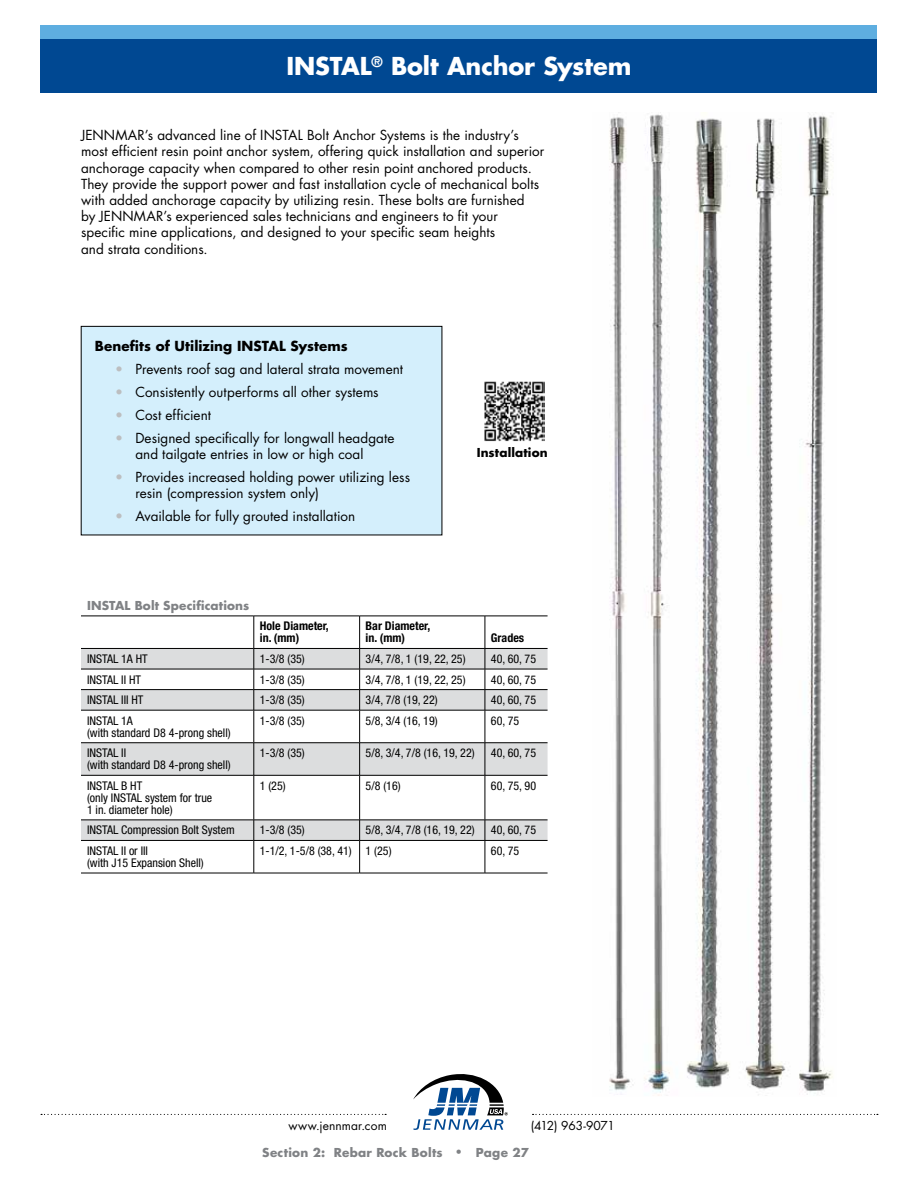
<style>
.page{position:relative;width:918px;height:1188px;background:#fff}
.page>*{position:absolute;margin:0;border:0;box-sizing:border-box;transform-origin:0 0}
.t1{font:700 24px "Futura Std";letter-spacing:-.005em;color:#fff}
.t2{font:13.5px/16.2px "Futura Std";letter-spacing:.005em;color:#000}
.t3{font:700 13.5px "Futura Std";letter-spacing:.005em;color:#000}
.t4{font:condensed 12px/12px "Helvetica Neue LT Std";color:#000}
.t5{font:700 12px "Futura Std";letter-spacing:.015em;color:#808285}
.t6{font:700 condensed 12px/12px "Helvetica Neue LT Std";color:#000}
.t7{font:12px "Futura Std";letter-spacing:.005em;color:#000}
.t8{font:12px "Futura Std";letter-spacing:-.03em;color:#000}
.t9{font:700 12px "Futura Std";letter-spacing:.01em;color:#000}
.s1{color:#bcbec0}
.s2{font-family:"Helvetica Neue LT Std";font-weight:400}
</style>
<div class="page">
<div style="left:40px;top:25px;width:838px;height:68px;background:#004892"></div>
<svg style="left:413px;top:1074px;width:95px;height:56px"></svg>
<svg style="left:41px;top:1114px;width:345px;height:1px"></svg>
<svg style="left:533px;top:1114px;width:345px;height:1px"></svg>
<div style="left:40px;top:25px;width:838px;height:14px;background:#5eaee0"></div>
<img style="left:609px;top:112px;width:224px;height:984px">
<img style="left:484px;top:381px;width:60px;height:61px">
<svg style="left:81px;top:649px;width:467px;height:191px"></svg>
<hr style="left:81px;top:616px;width:173px;height:1px;background:#000">
<hr style="left:254px;top:616px;width:106px;height:1px;background:#000">
<hr style="left:254px;top:616px;width:1px;height:32px;background:#000">
<hr style="left:360px;top:616px;width:125px;height:1px;background:#000">
<hr style="left:359px;top:616px;width:1px;height:32px;background:#000">
<hr style="left:485px;top:616px;width:63px;height:1px;background:#000">
<hr style="left:485px;top:616px;width:1px;height:32px;background:#000">
<hr style="left:81px;top:648px;width:173px;height:1px;background:#000">
<hr style="left:254px;top:648px;width:106px;height:1px;background:#000">
<hr style="left:360px;top:648px;width:125px;height:1px;background:#000">
<hr style="left:485px;top:648px;width:63px;height:1px;background:#000">
<hr style="left:81px;top:669px;width:173px;height:1px;background:#000">
<hr style="left:254px;top:669px;width:106px;height:1px;background:#000">
<hr style="left:360px;top:669px;width:125px;height:1px;background:#000">
<hr style="left:485px;top:669px;width:63px;height:1px;background:#000">
<hr style="left:81px;top:689px;width:173px;height:1px;background:#000">
<hr style="left:254px;top:689px;width:106px;height:1px;background:#000">
<svg style="left:254px;top:649px;width:1px;height:61px"></svg>
<hr style="left:360px;top:689px;width:125px;height:1px;background:#000">
<svg style="left:359px;top:649px;width:1px;height:61px"></svg>
<hr style="left:485px;top:689px;width:63px;height:1px;background:#000">
<svg style="left:485px;top:649px;width:1px;height:61px"></svg>
<hr style="left:81px;top:710px;width:173px;height:1px;background:#000">
<hr style="left:254px;top:710px;width:106px;height:1px;background:#000">
<hr style="left:254px;top:710px;width:1px;height:33px;background:#000">
<hr style="left:360px;top:710px;width:125px;height:1px;background:#000">
<hr style="left:359px;top:710px;width:1px;height:33px;background:#000">
<hr style="left:485px;top:710px;width:63px;height:1px;background:#000">
<hr style="left:485px;top:710px;width:1px;height:33px;background:#000">
<hr style="left:81px;top:742px;width:173px;height:1px;background:#000">
<hr style="left:254px;top:742px;width:106px;height:1px;background:#000">
<hr style="left:254px;top:743px;width:1px;height:32px;background:#000">
<hr style="left:360px;top:742px;width:125px;height:1px;background:#000">
<hr style="left:359px;top:743px;width:1px;height:32px;background:#000">
<hr style="left:485px;top:742px;width:63px;height:1px;background:#000">
<hr style="left:485px;top:743px;width:1px;height:32px;background:#000">
<hr style="left:81px;top:775px;width:173px;height:1px;background:#000">
<hr style="left:254px;top:775px;width:106px;height:1px;background:#000">
<hr style="left:254px;top:775px;width:1px;height:45px;background:#000">
<hr style="left:360px;top:775px;width:125px;height:1px;background:#000">
<hr style="left:359px;top:775px;width:1px;height:45px;background:#000">
<hr style="left:485px;top:775px;width:63px;height:1px;background:#000">
<hr style="left:485px;top:775px;width:1px;height:45px;background:#000">
<hr style="left:81px;top:820px;width:173px;height:1px;background:#000">
<hr style="left:254px;top:820px;width:106px;height:1px;background:#000">
<svg style="left:254px;top:820px;width:1px;height:20px"></svg>
<hr style="left:360px;top:820px;width:125px;height:1px;background:#000">
<svg style="left:359px;top:820px;width:1px;height:20px"></svg>
<hr style="left:485px;top:820px;width:63px;height:1px;background:#000">
<svg style="left:485px;top:820px;width:1px;height:20px"></svg>
<hr style="left:81px;top:840px;width:173px;height:1px;background:#000">
<hr style="left:254px;top:840px;width:106px;height:1px;background:#000">
<hr style="left:254px;top:841px;width:1px;height:32px;background:#000">
<hr style="left:360px;top:840px;width:125px;height:1px;background:#000">
<hr style="left:359px;top:841px;width:1px;height:32px;background:#000">
<hr style="left:485px;top:840px;width:63px;height:1px;background:#000">
<hr style="left:485px;top:841px;width:1px;height:32px;background:#000">
<hr style="left:81px;top:873px;width:173px;height:1px;background:#000">
<hr style="left:254px;top:873px;width:106px;height:1px;background:#000">
<hr style="left:360px;top:873px;width:125px;height:1px;background:#000">
<hr style="left:485px;top:873px;width:63px;height:1px;background:#000">
<div style="left:81px;top:326px;width:361px;height:209px;background:#d4effc"></div>
<div style="left:81px;top:326px;width:361px;height:209px;border:1px solid #000"></div>
<h1 class="t1" style="left:287px;top:50px;width:346px">INSTAL<sup>®</sup> Bolt Anchor System</h1>
<p class="t2" style="left:81px;top:127px;width:465px">JENNMAR’s advanced line of INSTAL Bolt Anchor Systems is the industry’s most efficient resin point anchor system, offering quick installation and superior anchorage capacity when compared to other resin point anchored products.<br>They provide the support power and fast installation cycle of mechanical bolts with added anchorage capacity by utilizing resin. These bolts are furnished<br>by JENNMAR’s experienced sales technicians and engineers to fit your specific mine applications, and designed to your specific seam heights<br>and strata conditions.</p>
<p class="t3" style="left:95px;top:337px;width:254px">Benefits of Utilizing INSTAL Systems</p>
<p class="t2" style="left:115px;top:361px;width:290px"><span class="s1">•</span> Prevents roof sag and lateral strata movement</p>
<p class="t2" style="left:115px;top:384px;width:265px"><span class="s1">•</span> Consistently outperforms all other systems</p>
<p class="t2" style="left:115px;top:407px;width:97px"><span class="s1">•</span> Cost efficient</p>
<p class="t2" style="left:135px;top:430px;width:261px;text-indent:-20px"><span class="s1">•</span> Designed specifically for longwall headgate and tailgate entries in low or high coal</p>
<p class="t2" style="left:135px;top:469px;width:276px;text-indent:-20px"><span class="s1">•</span> Provides increased holding power utilizing less resin (compression system only)</p>
<p class="t2" style="left:115px;top:508px;width:242px"><span class="s1">•</span> Available for fully grouted installation</p>
<p class="t5" style="left:87px;top:597px;width:164px">INSTAL Bolt Specifications</p>
<p class="t9" style="left:477px;top:444px;width:73px">Installation</p>
<p class="t6" style="left:260px;top:620px;width:71px">Hole Diameter, in. (mm)</p>
<p class="t6" style="left:366px;top:620px;width:66px">Bar Diameter, in. (mm)</p>
<p class="t6" style="left:491px;top:632px;width:35px">Grades</p>
<p class="t4" style="left:87px;top:653px;width:62px">INSTAL 1A HT</p>
<p class="t4" style="left:260px;top:653px;width:47px">1-3/8 (35)</p>
<p class="t4" style="left:366px;top:653px;width:101px">3/4, 7/8, 1 (19, 22, 25)</p>
<p class="t4" style="left:491px;top:653px;width:47px">40, 60, 75</p>
<p class="t4" style="left:87px;top:673px;width:55px">INSTAL II HT</p>
<p class="t4" style="left:260px;top:673px;width:47px">1-3/8 (35)</p>
<p class="t4" style="left:366px;top:673px;width:101px">3/4, 7/8, 1 (19, 22, 25)</p>
<p class="t4" style="left:491px;top:673px;width:47px">40, 60, 75</p>
<p class="t4" style="left:87px;top:694px;width:58px">INSTAL III HT</p>
<p class="t4" style="left:260px;top:694px;width:47px">1-3/8 (35)</p>
<p class="t4" style="left:366px;top:694px;width:74px">3/4, 7/8 (19, 22)</p>
<p class="t4" style="left:491px;top:694px;width:47px">40, 60, 75</p>
<p class="t4" style="left:87px;top:714px;width:145px">INSTAL 1A<br>(with standard D8 4-prong shell)</p>
<p class="t4" style="left:260px;top:714px;width:47px">1-3/8 (35)</p>
<p class="t4" style="left:366px;top:714px;width:74px">5/8, 3/4 (16, 19)</p>
<p class="t4" style="left:491px;top:714px;width:30px">60, 75</p>
<p class="t4" style="left:87px;top:747px;width:145px">INSTAL II<br>(with standard D8 4-prong shell)</p>
<p class="t4" style="left:260px;top:747px;width:47px">1-3/8 (35)</p>
<p class="t4" style="left:366px;top:747px;width:111px">5/8, 3/4, 7/8 (16, 19, 22)</p>
<p class="t4" style="left:491px;top:747px;width:47px">40, 60, 75</p>
<p class="t4" style="left:87px;top:780px;width:127px">INSTAL B HT<br>(only INSTAL system for true<br>1 in. diameter hole)</p>
<p class="t4" style="left:260px;top:780px;width:27px">1 (25)</p>
<p class="t4" style="left:366px;top:780px;width:37px">5/8 (16)</p>
<p class="t4" style="left:491px;top:780px;width:47px">60, 75, 90</p>
<p class="t4" style="left:87px;top:824px;width:149px">INSTAL Compression Bolt System</p>
<p class="t4" style="left:260px;top:824px;width:47px">1-3/8 (35)</p>
<p class="t4" style="left:366px;top:824px;width:111px">5/8, 3/4, 7/8 (16, 19, 22)</p>
<p class="t4" style="left:491px;top:824px;width:47px">40, 60, 75</p>
<p class="t4" style="left:87px;top:845px;width:118px">INSTAL II or III<br>(with J15 Expansion Shell)</p>
<p class="t4" style="left:260px;top:845px;width:133px">1-1/2, 1-5/8 (38, 41) 1 (25)</p>
<p class="t4" style="left:491px;top:845px;width:30px">60, 75</p>
<p class="t7" style="left:288px;top:1118px;width:100px">www.jennmar.com</p>
<p class="t8" style="left:531px;top:1118px;width:85px">(412) 963-9071</p>
<p class="t5" style="left:262px;top:1144px;width:268px">Section 2: Rebar Rock Bolts <span class="s2">•</span> Page 27</p>
</div>
